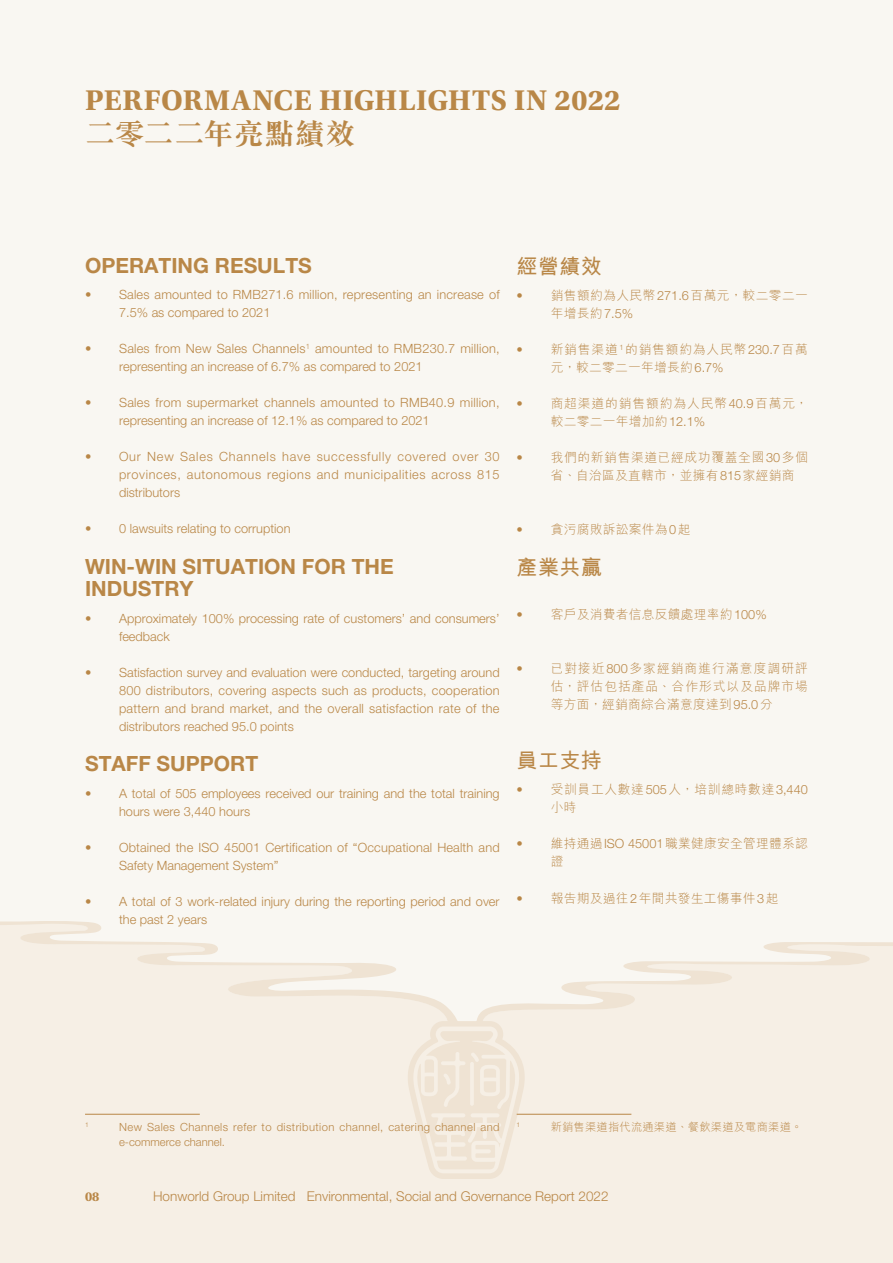
<style>
.page{position:relative;width:893px;height:1263px;background:#f9f7f2}
.page>*{position:absolute;margin:0;border:0;box-sizing:border-box;transform-origin:0 0}
.t1{font:700 30px "Utopia Std";letter-spacing:.025em;color:#b98747}
.t2{font:700 30px "M Sung HK";letter-spacing:.01em;color:#b98747}
._01_H1_E{font:700 21px/22.5px "Helvetica Neue LT Std";color:#b98747}
._001_H1_C{font:700 21px "M Hei HK";letter-spacing:.02em;color:#b98747}
.t3{font:300 13.5px "Helvetica Neue LT Std";color:#b98747}
.t4{font:700 13.5px "Utopia Std";color:#b98747}
._00_txt_E{font:300 12.75px/18px "Helvetica Neue LT Std";color:#b98747}
._000_txt_C{font:300 12.75px/18px "M Hei HK";letter-spacing:.03em;color:#b98747}
._00_txt_E-2{font:300 12.75px/18px "Helvetica Neue LT Std";letter-spacing:.025em;color:#b98747}
._00_txt_E-3{font:300 12.75px/18px "Helvetica Neue LT Std";letter-spacing:.02em;color:#b98747}
._000_txt_C-2{font:300 12.75px/18px "M Hei HK";letter-spacing:.05em;color:#b98747}
._000_txt_C-3{font:300 12.75px/18px "M Hei HK";letter-spacing:.065em;color:#b98747}
._000_txt_C-4{font:300 12.75px/18px "M Hei HK";letter-spacing:.07em;color:#b98747}
._000_txt_C-5{font:300 12.75px/18px "M Hei HK";letter-spacing:.055em;color:#b98747}
._06_Notes_E{font:300 11.25px/15px "Helvetica Neue LT Std";letter-spacing:.04em;color:#b98747}
._006_Notes_C{font:300 11.25px "M Hei HK";letter-spacing:.02em;color:#b98747}
._006_Notes_C-2{font:300 6.6px "Helvetica Neue LT Std";color:#b98747}
._06_Notes_E-2{font:300 6.6px "Helvetica Neue LT Std";color:#b98747}
.s1{font-family:"Helvetica Neue LT Std"}
</style>
<div class="page">
<div style="left:0;top:1023px;width:893px;height:240px;background:#f6efe5"></div>
<svg style="left:0;top:921px;width:405px;height:102px;fill:#f6efe5"></svg>
<svg style="left:405px;top:942px;width:488px;height:237px"></svg>
<hr style="left:517px;top:1114px;width:114px;height:1px;background:#b98747">
<hr style="left:85px;top:1114px;width:115px;height:1px;background:#b98747">
<p class="t1" style="left:85px;top:83px;width:537px">PERFORMANCE HIGHLIGHTS IN 2022</p>
<p class="t2" style="left:85px;top:118px;width:272px">二零二二年亮點績效</p>
<p class="_01_H1_E" style="left:85px;top:253px;width:228px">OPERATING RESULTS</p>
<p class="_00_txt_E" style="left:119px;top:285px;width:382px;text-indent:-34px">• Sales amounted to RMB271.6 million, representing an increase of<br>7.5% as compared to 2021</p>
<p class="_00_txt_E-3" style="left:119px;top:339px;width:382px;text-indent:-34px">• Sales from New Sales Channels<sup>1</sup> amounted to RMB230.7 million, representing an increase of 6.7% as compared to 2021</p>
<p class="_00_txt_E-2" style="left:119px;top:393px;width:382px;text-indent:-34px">• Sales from supermarket channels amounted to RMB40.9 million, representing an increase of 12.1% as compared to 2021</p>
<p class="_00_txt_E" style="left:119px;top:447px;width:382px;text-align:justify;text-indent:-34px">• Our New Sales Channels have successfully covered over 30 provinces, autonomous regions and municipalities across 815 distributors</p>
<p class="_00_txt_E" style="left:85px;top:519px;width:207px">• 0 lawsuits relating to corruption</p>
<p class="_01_H1_E" style="left:85px;top:554px;width:310px">WIN-WIN SITUATION FOR THE<br>INDUSTRY</p>
<p class="_00_txt_E" style="left:119px;top:609px;width:382px;text-indent:-34px">• Approximately 100% processing rate of customers’ and consumers’ feedback</p>
<p class="_00_txt_E" style="left:119px;top:663px;width:382px;text-align:justify;text-indent:-34px">• Satisfaction survey and evaluation were conducted, targeting around 800 distributors, covering aspects such as products, cooperation pattern and brand market, and the overall satisfaction rate of the distributors reached 95.0 points</p>
<p class="_01_H1_E" style="left:85px;top:752px;width:175px">STAFF SUPPORT</p>
<p class="_00_txt_E" style="left:119px;top:784px;width:382px;text-indent:-34px">• A total of 505 employees received our training and the total training hours were 3,440 hours</p>
<p class="_00_txt_E" style="left:119px;top:838px;width:382px;text-indent:-34px">• Obtained the ISO 45001 Certification of “Occupational Health and<br>Safety Management System”</p>
<p class="_00_txt_E" style="left:119px;top:892px;width:382px;text-indent:-34px">• A total of 3 work-related injury during the reporting period and over the past 2 years</p>
<p class="_001_H1_C" style="left:517px;top:251px;width:87px">經營績效</p>
<p class="_000_txt_C" style="left:551px;top:287px;width:259px;text-indent:-34px"><span class="s1">•</span> 銷售額約為人民幣<span class="s1">271.6</span>百萬元，較二零二一年增長約<span class="s1">7.5%</span></p>
<p class="_000_txt_C-3" style="left:551px;top:341px;width:259px;text-indent:-34px"><span class="s1">•</span> 新銷售渠道<sup>1</sup>的銷售額約為人民幣<span class="s1">230.7</span>百萬元，較二零二一年增長約<span class="s1">6.7%</span></p>
<p class="_000_txt_C-4" style="left:551px;top:395px;width:259px;text-indent:-34px"><span class="s1">•</span> 商超渠道的銷售額約為人民幣<span class="s1">40.9</span>百萬元，較二零二一年增加約<span class="s1">12.1%</span></p>
<p class="_000_txt_C-2" style="left:551px;top:449px;width:259px;text-indent:-34px"><span class="s1">•</span> 我們的新銷售渠道已經成功覆蓋全國<span class="s1">30</span>多個省、自治區及直轄市，並擁有<span class="s1">815</span>家經銷商</p>
<p class="_000_txt_C" style="left:517px;top:521px;width:175px"><span class="s1">•</span> 貪污腐敗訴訟案件為<span class="s1">0</span>起</p>
<p class="_001_H1_C" style="left:517px;top:552px;width:87px">產業共贏</p>
<p class="_000_txt_C" style="left:517px;top:606px;width:252px"><span class="s1">•</span> 客戶及消費者信息反饋處理率約<span class="s1">100%</span></p>
<p class="_000_txt_C" style="left:551px;top:660px;width:259px;text-align:justify;text-indent:-34px"><span class="s1">•</span> 已對接近<span class="s1">800</span>多家經銷商進行滿意度調研評估，評估包括產品、合作形式以及品牌市場等方面，經銷商綜合滿意度達到<span class="s1">95.0</span>分</p>
<p class="_001_H1_C" style="left:517px;top:745px;width:87px">員工支持</p>
<p class="_000_txt_C-5" style="left:551px;top:781px;width:259px;text-indent:-34px"><span class="s1">•</span> 受訓員工人數達<span class="s1">505</span>人，培訓總時數達<span class="s1">3,440</span>小時</p>
<p class="_000_txt_C" style="left:551px;top:835px;width:259px;text-indent:-34px"><span class="s1">•</span> 維持通過<span class="s1">ISO 45001</span>職業健康安全管理體系認證</p>
<p class="_000_txt_C" style="left:517px;top:889px;width:263px"><span class="s1">•</span> 報告期及過往<span class="s1">2</span>年間共發生工傷事件<span class="s1">3</span>起</p>
<p class="_06_Notes_E-2" style="left:85px;top:1121px;width:5px">1</p>
<p class="_06_Notes_E" style="left:119px;top:1119px;width:382px">New Sales Channels refer to distribution channel, catering channel and e-commerce channel.</p>
<p class="_006_Notes_C-2" style="left:517px;top:1121px;width:5px">1</p>
<p class="_006_Notes_C" style="left:551px;top:1121px;width:253px">新銷售渠道指代流通渠道、餐飲渠道及電商渠道。</p>
<p class="t4" style="left:85px;top:1188px;width:16px">08</p>
<p class="t3" style="left:153px;top:1187px;width:457px">Honworld Group Limited Environmental, Social and Governance Report 2022</p>
</div>
